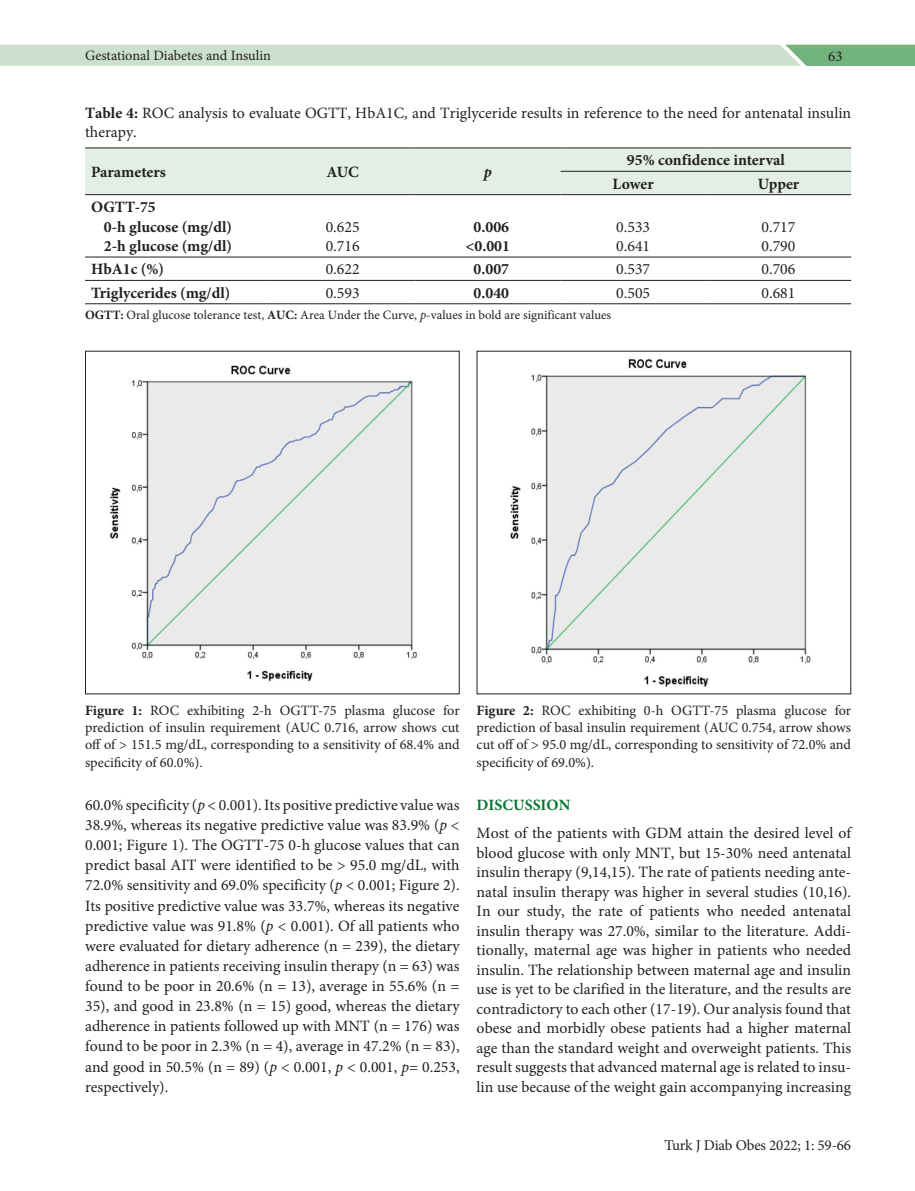
<style>
.page{position:relative;width:915px;height:1191px;background:#fff}
.page>*{position:absolute;margin:0;border:0;box-sizing:border-box;transform-origin:0 0}
.t1{font:15.75px/19.5px "Minion Pro";color:#231f20}
.t2{font:700 15.75px/19.5px "Minion Pro";color:#231f20}
.t3{font:700 15.75px "Minion Pro";color:#057732}
.t4{font:italic 700 15.75px "Minion Pro";color:#231f20}
.t5{font:15px "Minion Pro";letter-spacing:-.01em;color:#231f20}
.t6{font:14.25px/17.2px "Minion Pro";color:#231f20;text-align:justify}
.t7{font:12.75px "Minion Pro";color:#231f20}
.s1{font-weight:700}
.s2{font-style:italic}
</style>
<div class="page">
<svg style="left:0;top:45px;width:914px;height:21px;background:#c0dbc3"></svg>
<div style="left:85px;top:149px;width:765px;height:45px;background:#e3efe4"></div>
<hr style="left:85px;top:257px;width:185px;height:1px;background:#231f20">
<hr style="left:270px;top:257px;width:145px;height:1px;background:#231f20">
<hr style="left:415px;top:257px;width:145px;height:1px;background:#231f20">
<hr style="left:560px;top:257px;width:145px;height:1px;background:#231f20">
<hr style="left:705px;top:257px;width:145px;height:1px;background:#231f20">
<hr style="left:85px;top:280px;width:185px;height:1px;background:#231f20">
<hr style="left:270px;top:280px;width:145px;height:1px;background:#231f20">
<hr style="left:415px;top:280px;width:145px;height:1px;background:#231f20">
<hr style="left:560px;top:280px;width:145px;height:1px;background:#231f20">
<hr style="left:705px;top:280px;width:145px;height:1px;background:#231f20">
<hr style="left:85px;top:303px;width:185px;height:1px;background:#231f20">
<hr style="left:270px;top:303px;width:145px;height:1px;background:#231f20">
<hr style="left:415px;top:303px;width:145px;height:1px;background:#231f20">
<hr style="left:560px;top:303px;width:145px;height:1px;background:#231f20">
<hr style="left:705px;top:303px;width:145px;height:1px;background:#231f20">
<hr style="left:85px;top:148px;width:185px;height:1px;background:#231f20">
<hr style="left:270px;top:148px;width:145px;height:1px;background:#231f20">
<hr style="left:415px;top:148px;width:145px;height:1px;background:#231f20">
<hr style="left:85px;top:194px;width:185px;height:1px;background:#231f20">
<hr style="left:270px;top:194px;width:145px;height:1px;background:#231f20">
<hr style="left:415px;top:194px;width:145px;height:1px;background:#231f20">
<hr style="left:560px;top:148px;width:145px;height:1px;background:#231f20">
<hr style="left:705px;top:148px;width:145px;height:1px;background:#231f20">
<hr style="left:560px;top:171px;width:145px;height:1px;background:#231f20">
<hr style="left:705px;top:171px;width:145px;height:1px;background:#231f20">
<hr style="left:560px;top:194px;width:145px;height:1px;background:#231f20">
<hr style="left:705px;top:194px;width:145px;height:1px;background:#231f20">
<img style="left:110px;top:365px;width:307px;height:317px">
<img style="left:510px;top:359px;width:301px;height:328px">
<p class="t6" style="left:85px;top:47px;width:187px">Gestational Diabetes and Insulin</p>
<p class="t5" style="left:827px;top:46px;width:16px">63</p>
<p class="t1" style="left:85px;top:103px;width:767px"><span class="s1">Table 4:</span> ROC analysis to evaluate OGTT, HbA1C, and Triglyceride results in reference to the need for antenatal insulin therapy.</p>
<p class="t2" style="left:91px;top:162px;width:76px">Parameters</p>
<p class="t2" style="left:326px;top:162px;width:34px">AUC</p>
<p class="t4" style="left:483px;top:161px;width:10px">p</p>
<p class="t2" style="left:612px;top:148px;width:174px;line-height:23.4px;text-indent:14px">95% confidence interval<br>Lower</p>
<p class="t2" style="left:757px;top:174px;width:43px">Upper</p>
<p class="t2" style="left:104px;top:197px;width:130px;text-indent:-13px">OGTT-75<br>0-h glucose (mg/dl)<br>2-h glucose (mg/dl)</p>
<p class="t1" style="left:325px;top:217px;width:35px">0.625<br>0.716</p>
<p class="t2" style="left:465px;top:217px;width:46px;text-align:center">0.006 &lt;0.001</p>
<p class="t1" style="left:616px;top:217px;width:35px">0.533<br>0.641</p>
<p class="t1" style="left:761px;top:217px;width:35px">0.717<br>0.790</p>
<p class="t2" style="left:91px;top:259px;width:74px">HbA1c (%)</p>
<p class="t1" style="left:325px;top:260px;width:35px">0.622</p>
<p class="t2" style="left:473px;top:259px;width:37px">0.007</p>
<p class="t1" style="left:616px;top:260px;width:35px">0.537</p>
<p class="t1" style="left:761px;top:260px;width:35px">0.706</p>
<p class="t2" style="left:91px;top:283px;width:141px">Triglycerides (mg/dl)</p>
<p class="t1" style="left:325px;top:283px;width:35px">0.593</p>
<p class="t2" style="left:473px;top:283px;width:37px">0.040</p>
<p class="t1" style="left:616px;top:283px;width:35px">0.505</p>
<p class="t1" style="left:761px;top:283px;width:35px">0.681</p>
<p class="t7" style="left:85px;top:306px;width:527px"><span class="s1">OGTT:</span> Oral glucose tolerance test, <span class="s1">AUC:</span> Area Under the Curve, <span class="s2">p</span>-values in bold are significant values</p>
<p class="t6" style="left:85px;top:701px;width:376px"><span class="s1">Figure 1:</span> ROC exhibiting 2-h OGTT-75 plasma glucose for prediction of insulin requirement (AUC 0.716, arrow shows cut off of &gt; 151.5 mg/dL, corresponding to a sensitivity of 68.4% and specificity of 60.0%).</p>
<p class="t6" style="left:476px;top:702px;width:376px"><span class="s1">Figure 2:</span> ROC exhibiting 0-h OGTT-75 plasma glucose for prediction of basal insulin requirement (AUC 0.754, arrow shows cut off of &gt; 95.0 mg/dL, corresponding to sensitivity of 72.0% and specificity of 69.0%).</p>
<p class="t1" style="left:85px;top:795px;width:376px;line-height:20.1px;text-align:justify">60.0% specificity (<span class="s2">p</span> &lt; 0.001). Its positive predictive value was 38.9%, whereas its negative predictive value was 83.9% (<span class="s2">p</span> &lt; 0.001; Figure 1). The OGTT-75 0-h glucose values that can predict basal AIT were identified to be &gt; 95.0 mg/dL, with 72.0% sensitivity and 69.0% specificity (<span class="s2">p</span> &lt; 0.001; Figure 2).<br>Its positive predictive value was 33.7%, whereas its negative predictive value was 91.8% (<span class="s2">p</span> &lt; 0.001). Of all patients who were evaluated for dietary adherence (n = 239), the dietary adherence in patients receiving insulin therapy (n = 63) was found to be poor in 20.6% (n = 13), average in 55.6% (n = 35), and good in 23.8% (n = 15) good, whereas the dietary adherence in patients followed up with MNT (n = 176) was found to be poor in 2.3% (n = 4), average in 47.2% (n = 83), and good in 50.5% (n = 89) (<span class="s2">p</span> &lt; 0.001, <span class="s2">p</span> &lt; 0.001, <span class="s2">p</span>= 0.253, respectively).</p>
<p class="t3" style="left:476px;top:794px;width:95px">DISCUSSION</p>
<p class="t1" style="left:476px;top:823px;width:376px;text-align:justify">Most of the patients with GDM attain the desired level of blood glucose with only MNT, but 15-30% need antenatal insulin therapy (9,14,15). The rate of patients needing ante&shy;natal insulin therapy was higher in several studies (10,16).<br>In our study, the rate of patients who needed antenatal insulin therapy was 27.0%, similar to the literature. Addi&shy;tionally, maternal age was higher in patients who needed insulin. The relationship between maternal age and insulin use is yet to be clarified in the literature, and the results are contradictory to each other (17-19). Our analysis found that obese and morbidly obese patients had a higher maternal age than the standard weight and overweight patients. This result suggests that advanced maternal age is related to insu&shy;lin use because of the weight gain accompanying increasing</p>
<p class="t5" style="left:664px;top:1134px;width:188px">Turk J Diab Obes 2022; 1: 59-66</p>
</div>
